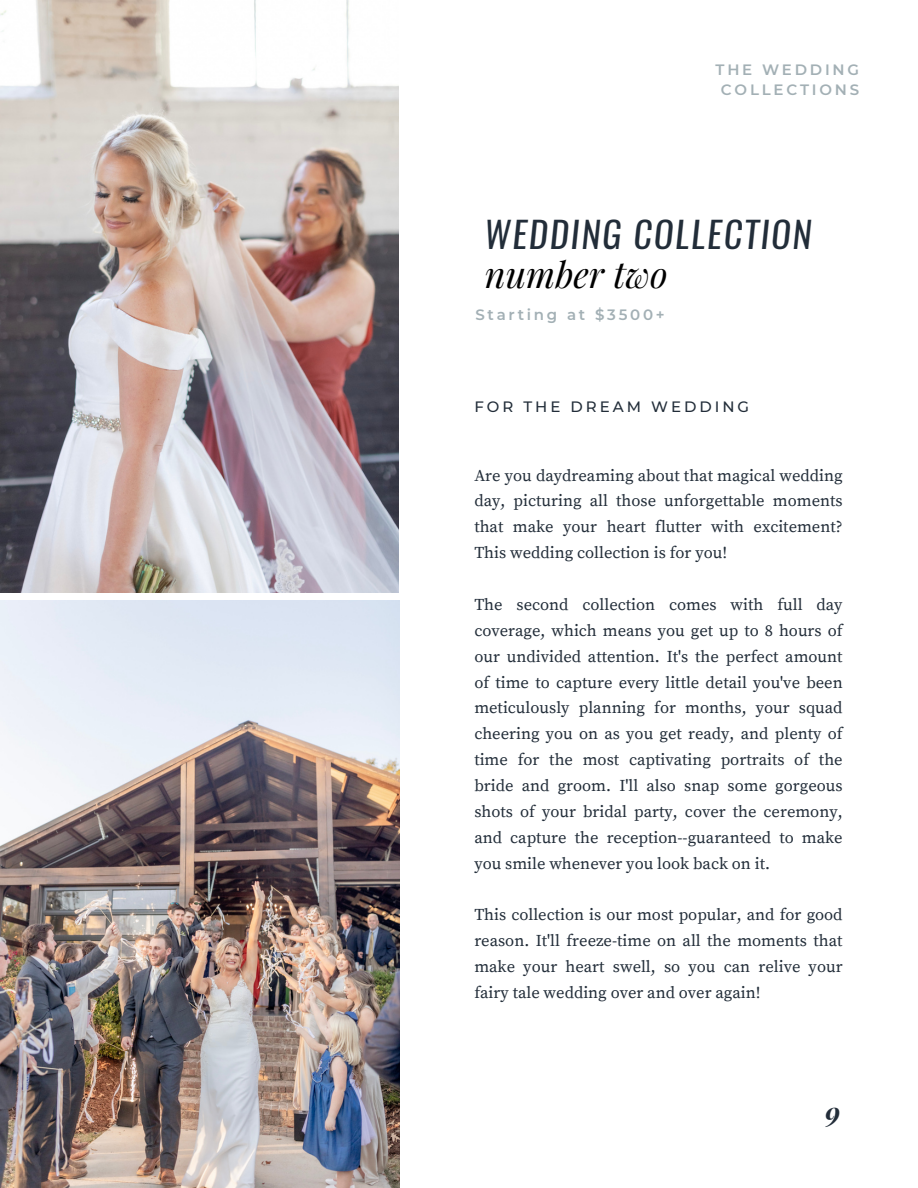
<style>
.page{position:relative;width:918px;height:1188px;background:#fff}
.page>*{position:absolute;margin:0;border:0;box-sizing:border-box;transform-origin:0 0}
.t1{font:italic 36px "Oswald";letter-spacing:.055em;color:#222d39}
.t2{font:italic 36px "Playfair Display";color:#000}
.t3{font:italic 700 27px "Playfair Display";color:#222d39}
.t4{font:16.5px/25.8px "Source Serif Pro";color:#222d39;text-align:justify}
.t5{font:600 15px/20.2px "Montserrat";letter-spacing:.185em;color:#a3b0b5;text-align:center}
.t6{font:500 15px "Montserrat";letter-spacing:.2em;color:#222d39}
</style>
<div class="page">
<img style="left:0;top:0;width:398px;height:592px">
<img style="left:0;top:600px;width:399px;height:588px">
<p class="t5" style="left:716px;top:59px;width:145px">THE WEDDING<br>COLLECTIONS</p>
<p class="t1" style="left:484px;top:210px;width:329px">WEDDING COLLECTION</p>
<p class="t2" style="left:485px;top:249px;width:184px">number two</p>
<p class="t5" style="left:475px;top:305px;width:191px">Starting at $3500+</p>
<p class="t6" style="left:474px;top:398px;width:276px">FOR THE DREAM WEDDING</p>
<p class="t4" style="left:474px;top:463px;width:370px">Are you daydreaming about that magical wedding day, picturing all those unforgettable moments that make your heart flutter with excitement?<br>This wedding collection is for you!</p>
<p class="t4" style="left:474px;top:592px;width:370px">The second collection comes with full day coverage, which means you get up to 8 hours of our undivided attention. It's the perfect amount of time to capture every little detail you've been meticulously planning for months, your squad cheering you on as you get ready, and plenty of time for the most captivating portraits of the bride and groom. I'll also snap some gorgeous shots of your bridal party, cover the ceremony, and capture the reception--guaranteed to make you smile whenever you look back on it.</p>
<p class="t4" style="left:474px;top:903px;width:370px">This collection is our most popular, and for good reason. It'll freeze-time on all the moments that make your heart swell, so you can relive your fairy tale wedding over and over again!</p>
<p class="t3" style="left:825px;top:1092px;width:16px">9</p>
</div>
